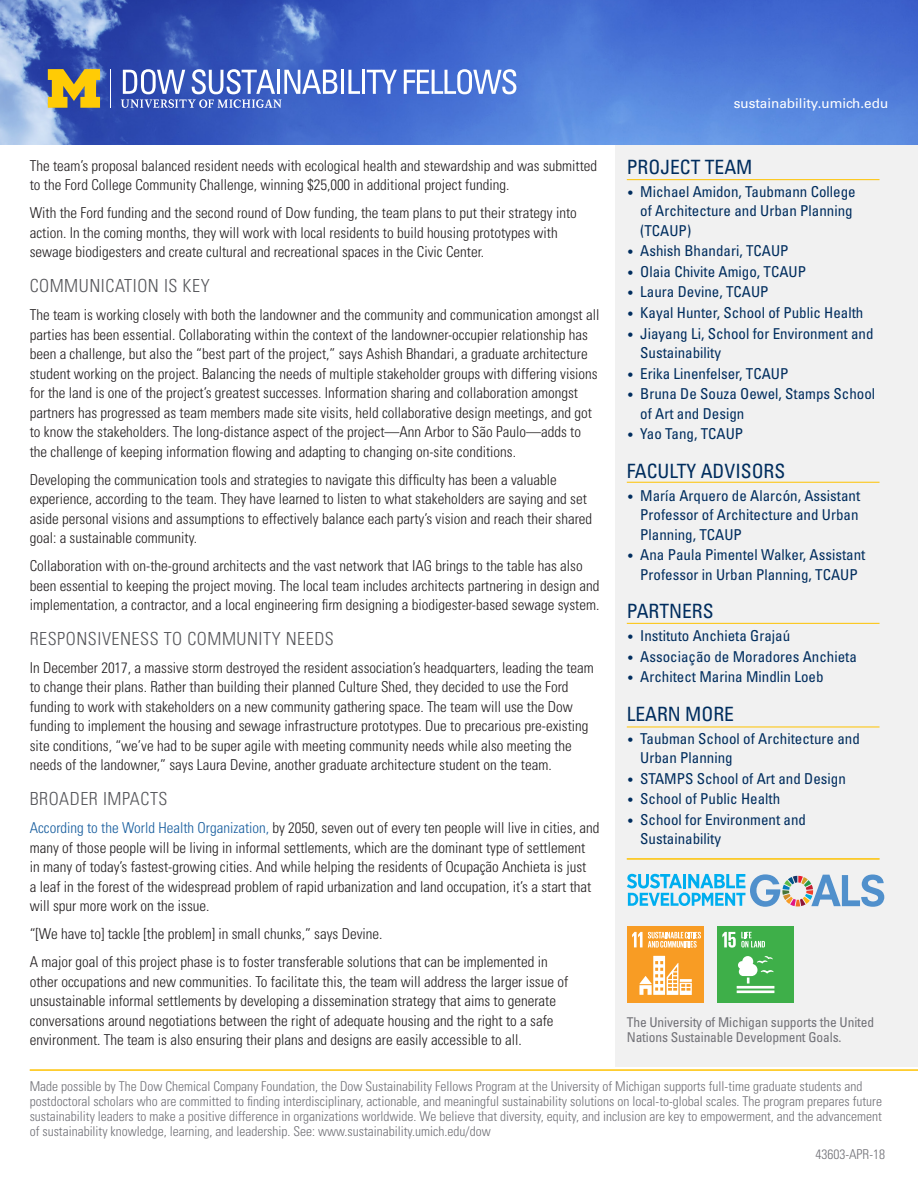
<style>
.page{position:relative;width:918px;height:1188px;background:#fff}
.page>*{position:absolute;margin:0;border:0;box-sizing:border-box;transform-origin:0 0}
.Body_Text{font:condensed 19.65px "Univers LT Std";color:#002d5e}
.Heading_2{font:300 condensed 18px "Univers LT Std";letter-spacing:.03em;color:#55565a}
.t1{font:300 condensed 15px/19.5px "Univers LT Std";color:#231f20}
.t2{font:condensed 15px/19.5px "Univers LT Std";color:#002d5e}
.Heading_2-2{font:300 condensed 13.5px/15px "Univers LT Std";color:#717177}
.Heading_1_Alternate{font:condensed 13.5px/15px "Univers LT Std";letter-spacing:-.01em;color:#717177}
.t3{font:13.5px "Univers LT Std";color:#fff}
.s1{color:#175d9e}
.s2{font-weight:300;font-size:12px}
</style>
<div class="page">
<img style="left:0;top:0;width:918px;height:145px">
<hr style="left:111px;top:69px;width:1px;height:39px;background:#fff">
<svg style="left:48px;top:69px;width:52px;height:39px"></svg>
<svg style="left:121px;top:69px;width:216px;height:39px"></svg>
<hr style="left:341px;top:70px;width:3px;height:24px;background:#fff">
<svg style="left:348px;top:70px;width:12px;height:24px"></svg>
<hr style="left:362px;top:70px;width:3px;height:24px;background:#fff">
<svg style="left:367px;top:70px;width:30px;height:24px"></svg>
<svg style="left:404px;top:69px;width:112px;height:25px"></svg>
<hr style="left:30px;top:1069px;width:888px;height:2px;background:#fec200">
<div style="left:616px;top:146px;width:302px;height:921px;background:#f1f1f1"></div>
<hr style="left:627px;top:482px;width:253px;height:1px;background:#fec200">
<hr style="left:627px;top:623px;width:253px;height:1px;background:#fec200">
<hr style="left:627px;top:727px;width:253px;height:1px;background:#fec200">
<hr style="left:627px;top:179px;width:253px;height:1px;background:#fec200">
<div style="left:627px;top:926px;width:77px;height:77px;background:#f89c24"></div>
<svg style="left:639px;top:956px;width:53px;height:39px"></svg>
<svg style="left:632px;top:932px;width:69px;height:16px"></svg>
<div style="left:717px;top:926px;width:77px;height:77px;background:#3eaf49"></div>
<hr style="left:737px;top:986px;width:37px;height:3px;background:#fff">
<hr style="left:737px;top:990px;width:37px;height:3px;background:#fff">
<svg style="left:738px;top:956px;width:36px;height:28px"></svg>
<svg style="left:722px;top:932px;width:43px;height:16px"></svg>
<svg style="left:627px;top:874px;width:257px;height:33px"></svg>
<hr style="left:627px;top:859px;width:253px;height:1px;background:#fec200">
<p class="t1" style="left:30px;top:156px;width:569px">The team’s proposal balanced resident needs with ecological health and stewardship and was submitted to the Ford College Community Challenge, winning $25,000 in additional project funding.</p>
<p class="t1" style="left:30px;top:203px;width:549px">With the Ford funding and the second round of Dow funding, the team plans to put their strategy into action. In the coming months, they will work with local residents to build housing prototypes with sewage biodigesters and create cultural and recreational spaces in the Civic Center.</p>
<p class="Heading_2" style="left:30px;top:275px;width:182px">COMMUNICATION IS KEY</p>
<p class="t1" style="left:30px;top:305px;width:571px">The team is working closely with both the landowner and the community and communication amongst all parties has been essential. Collaborating within the context of the landowner-occupier relationship has been a challenge, but also the “best part of the project,” says Ashish Bhandari, a graduate architecture student working on the project. Balancing the needs of multiple stakeholder groups with differing visions for the land is one of the project’s greatest successes. Information sharing and collaboration amongst partners has progressed as team members made site visits, held collaborative design meetings, and got to know the stakeholders. The long-distance aspect of the project—Ann Arbor to São Paulo—adds to the challenge of keeping information flowing and adapting to changing on-site conditions.</p>
<p class="t1" style="left:30px;top:470px;width:564px">Developing the communication tools and strategies to navigate this difficulty has been a valuable experience, according to the team. They have learned to listen to what stakeholders are saying and set aside personal visions and assumptions to effectively balance each party’s vision and reach their shared goal: a sustainable community.</p>
<p class="t1" style="left:30px;top:556px;width:571px">Collaboration with on-the-ground architects and the vast network that IAG brings to the table has also been essential to keeping the project moving. The local team includes architects partnering in design and implementation, a contractor, and a local engineering firm designing a biodigester-based sewage system.</p>
<p class="Heading_2" style="left:30px;top:628px;width:306px">RESPONSIVENESS TO COMMUNITY NEEDS</p>
<p class="t1" style="left:30px;top:658px;width:566px">In December 2017, a massive storm destroyed the resident association’s headquarters, leading the team to change their plans. Rather than building their planned Culture Shed, they decided to use the Ford funding to work with stakeholders on a new community gathering space. The team will use the Dow funding to implement the housing and sewage infrastructure prototypes. Due to precarious pre-existing site conditions, “we’ve had to be super agile with meeting community needs while also meeting the needs of the landowner,” says Laura Devine, another graduate architecture student on the team.</p>
<p class="Heading_2" style="left:30px;top:788px;width:139px">BROADER IMPACTS</p>
<p class="t1" style="left:30px;top:818px;width:571px"><span class="s1">According to the World Health Organization,</span> by 2050, seven out of every ten people will live in cities, and many of those people will be living in informal settlements, which are the dominant type of settlement<br>in many of today’s fastest-growing cities. And while helping the residents of Ocupação Anchieta is just<br>a leaf in the forest of the widespread problem of rapid urbanization and land occupation, it’s a start that will spur more work on the issue.</p>
<p class="t1" style="left:30px;top:924px;width:354px">“[We have to] tackle [the problem] in small chunks,” says Devine.</p>
<p class="t1" style="left:30px;top:952px;width:540px">A major goal of this project phase is to foster transferable solutions that can be implemented in other occupations and new communities. To facilitate this, the team will address the larger issue of unsustainable informal settlements by developing a dissemination strategy that aims to generate conversations around negotiations between the right of adequate housing and the right to a safe environment. The team is also ensuring their plans and designs are easily accessible to all.</p>
<p class="t3" style="left:734px;top:95px;width:156px">sustainability.umich.edu</p>
<p class="Body_Text" style="left:627px;top:155px;width:127px">PROJECT TEAM</p>
<p class="t2" style="left:640px;top:181px;width:217px;text-indent:-14px"><span class="s2">•</span> Michael Amidon, Taubmann College of Architecture and Urban Planning (TCAUP)</p>
<p class="t2" style="left:627px;top:241px;width:163px"><span class="s2">•</span> Ashish Bhandari, TCAUP</p>
<p class="t2" style="left:627px;top:262px;width:181px"><span class="s2">•</span> Olaia Chivite Amigo, TCAUP</p>
<p class="t2" style="left:627px;top:282px;width:143px"><span class="s2">•</span> Laura Devine, TCAUP</p>
<p class="t2" style="left:627px;top:303px;width:238px"><span class="s2">•</span> Kayal Hunter, School of Public Health</p>
<p class="t2" style="left:640px;top:323px;width:235px;text-indent:-14px"><span class="s2">•</span> Jiayang Li, School for Environment and<br>Sustainability</p>
<p class="t2" style="left:627px;top:363px;width:163px"><span class="s2">•</span> Erika Linenfelser, TCAUP</p>
<p class="t2" style="left:640px;top:384px;width:236px;text-indent:-14px"><span class="s2">•</span> Bruna De Souza Oewel, Stamps School of Art and Design</p>
<p class="t2" style="left:627px;top:424px;width:118px"><span class="s2">•</span> Yao Tang, TCAUP</p>
<p class="Body_Text" style="left:627px;top:459px;width:160px">FACULTY ADVISORS</p>
<p class="t2" style="left:640px;top:485px;width:221px;text-align:justify;text-indent:-14px"><span class="s2">•</span> María Arquero de Alarcón, Assistant Professor of Architecture and Urban Planning, TCAUP</p>
<p class="t2" style="left:627px;top:545px;width:240px;text-align:center"><span class="s2">•</span> Ana Paula Pimentel Walker, Assistant<br>Professor in Urban Planning, TCAUP</p>
<p class="Body_Text" style="left:627px;top:599px;width:88px">PARTNERS</p>
<p class="t2" style="left:627px;top:626px;width:165px"><span class="s2">•</span> Instituto Anchieta Grajaú</p>
<p class="t2" style="left:627px;top:646px;width:232px"><span class="s2">•</span> Associação de Moradores Anchieta</p>
<p class="t2" style="left:627px;top:667px;width:198px"><span class="s2">•</span> Architect Marina Mindlin Loeb</p>
<p class="Body_Text" style="left:627px;top:701px;width:109px">LEARN MORE</p>
<p class="t2" style="left:640px;top:728px;width:221px;text-indent:-14px"><span class="s2">•</span> Taubman School of Architecture and<br>Urban Planning</p>
<p class="t2" style="left:627px;top:768px;width:221px"><span class="s2">•</span> STAMPS School of Art and Design</p>
<p class="t2" style="left:627px;top:789px;width:155px"><span class="s2">•</span> School of Public Health</p>
<p class="t2" style="left:640px;top:810px;width:167px;text-indent:-14px"><span class="s2">•</span> School for Environment and<br>Sustainability</p>
<p class="Heading_1_Alternate" style="left:627px;top:1014px;width:249px">The University of Michigan supports the United<br>Nations Sustainable Development Goals.</p>
<p class="Heading_2-2" style="left:30px;top:1079px;width:854px">Made possible by The Dow Chemical Company Foundation, the Dow Sustainability Fellows Program at the University of Michigan supports full-time graduate students and postdoctoral scholars who are committed to finding interdisciplinary, actionable, and meaningful sustainability solutions on local-to-global scales. The program prepares future sustainability leaders to make a positive difference in organizations worldwide. We believe that diversity, equity, and inclusion are key to empowerment, and the advancement of sustainability knowledge, learning, and leadership. See: www.sustainability.umich.edu/dow</p>
<p class="Heading_2-2" style="left:815px;top:1146px;width:71px">43603-APR-18</p>
</div>
